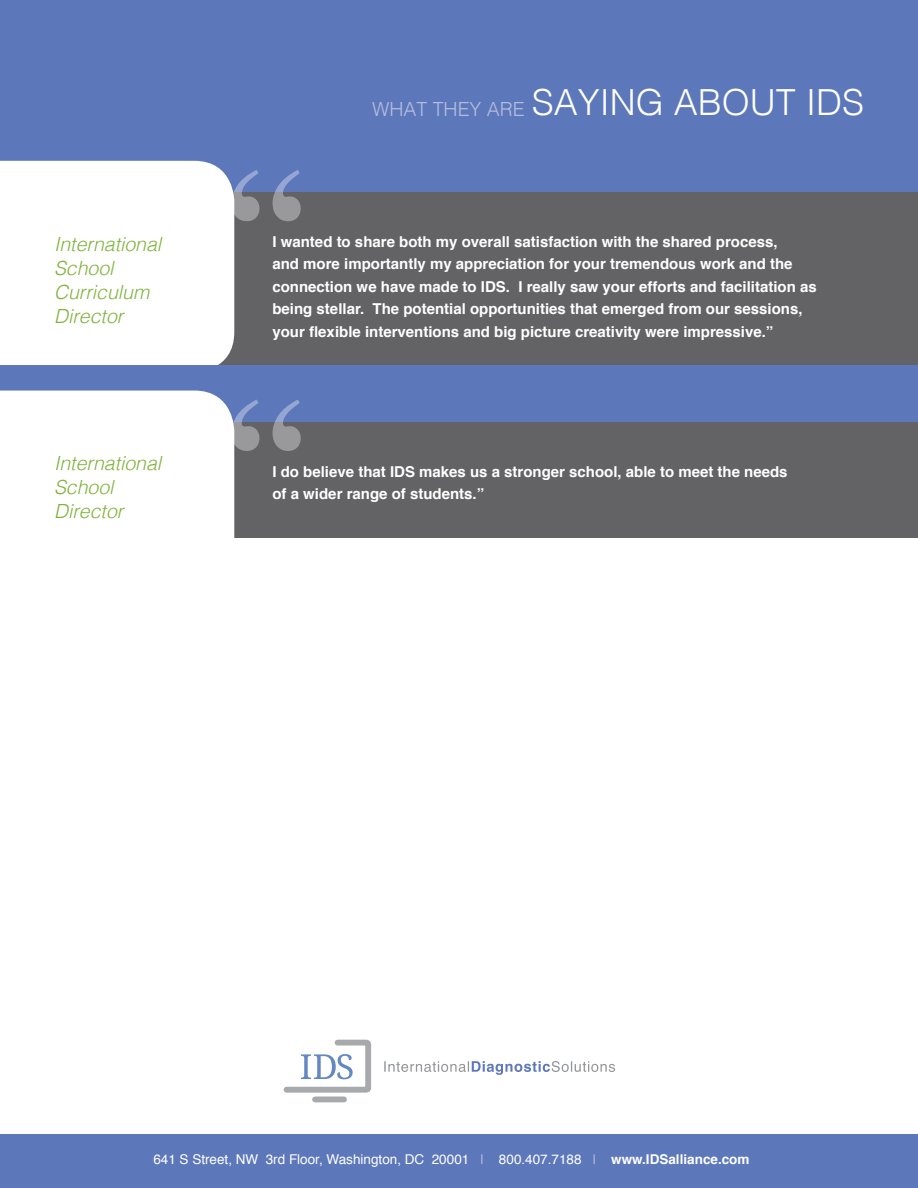
<style>
.page{position:relative;width:918px;height:1188px;background:#fff}
.page>*{position:absolute;margin:0;border:0;box-sizing:border-box;transform-origin:0 0}
.t1{font:700 153px "Times";color:#fff}
.t2{font:300 36px "Helvetica";color:#fff}
.t3{font:italic 300 19.5px/24px "Helvetica";color:#80b33c}
.t4{font:700 15px/22.5px "Helvetica";color:#fff}
.t5{font:13.5px "Helvetica";color:#fff}
.s1{font-size:19.5px;color:#b5bdde}
.s2{color:#b5bdde}
.s3{font-weight:700}
</style>
<div class="page">
<div style="left:0;top:0;width:918px;height:323px;background:#5d77bb"></div>
<div style="left:170px;top:192px;width:748px;height:174px;background:#636366"></div>
<div style="left:0;top:161px;width:234px;height:204px;background:#fff"></div>
<div style="left:0;top:1134px;width:918px;height:54px;background:#5d77bb"></div>
<svg style="left:384px;top:1061px;width:231px;height:14px"></svg>
<div style="left:315px;top:1097px;width:29px;height:5px;background:#a8a9ad"></div>
<svg style="left:283px;top:1039px;width:88px;height:54px"></svg>
<div style="left:0;top:365px;width:918px;height:158px;background:#5d77bb"></div>
<div style="left:170px;top:422px;width:748px;height:116px;background:#636366"></div>
<div style="left:0;top:391px;width:234px;height:147px;background:#fff"></div>
<h3 class="t3" style="left:54px;top:231px;width:109px">International<br>School<br>Curriculum<br>Director</h3>
<h3 class="t3" style="left:54px;top:450px;width:109px">International<br>School<br>Director</h3>
<h2 class="t2" style="left:372px;top:72px;width:493px"><span class="s1">WHAT THEY ARE</span> SAYING ABOUT IDS</h2>
<h1 class="t1" style="left:226px;top:77px;width:78px">“</h1>
<p class="t4" style="left:272px;top:231px;width:546px">I wanted to share both my overall satisfaction with the shared process,<br>and more importantly my appreciation for your tremendous work and the connection we have made to IDS. I really saw your efforts and facilitation as being stellar. The potential opportunities that emerged from our sessions, your flexible interventions and big picture creativity were impressive.”</p>
<h1 class="t1" style="left:226px;top:307px;width:78px">“</h1>
<p class="t4" style="left:272px;top:460px;width:517px">I do believe that IDS makes us a stronger school, able to meet the needs of a wider range of students.”</p>
<p class="t5" style="left:153px;top:1148px;width:598px">641 S Street, NW 3rd Floor, Washington, DC 20001 <span class="s2">|</span> 800.407.7188 <span class="s2">|</span> <span class="s3">www.IDSalliance.com</span></p>
</div>
